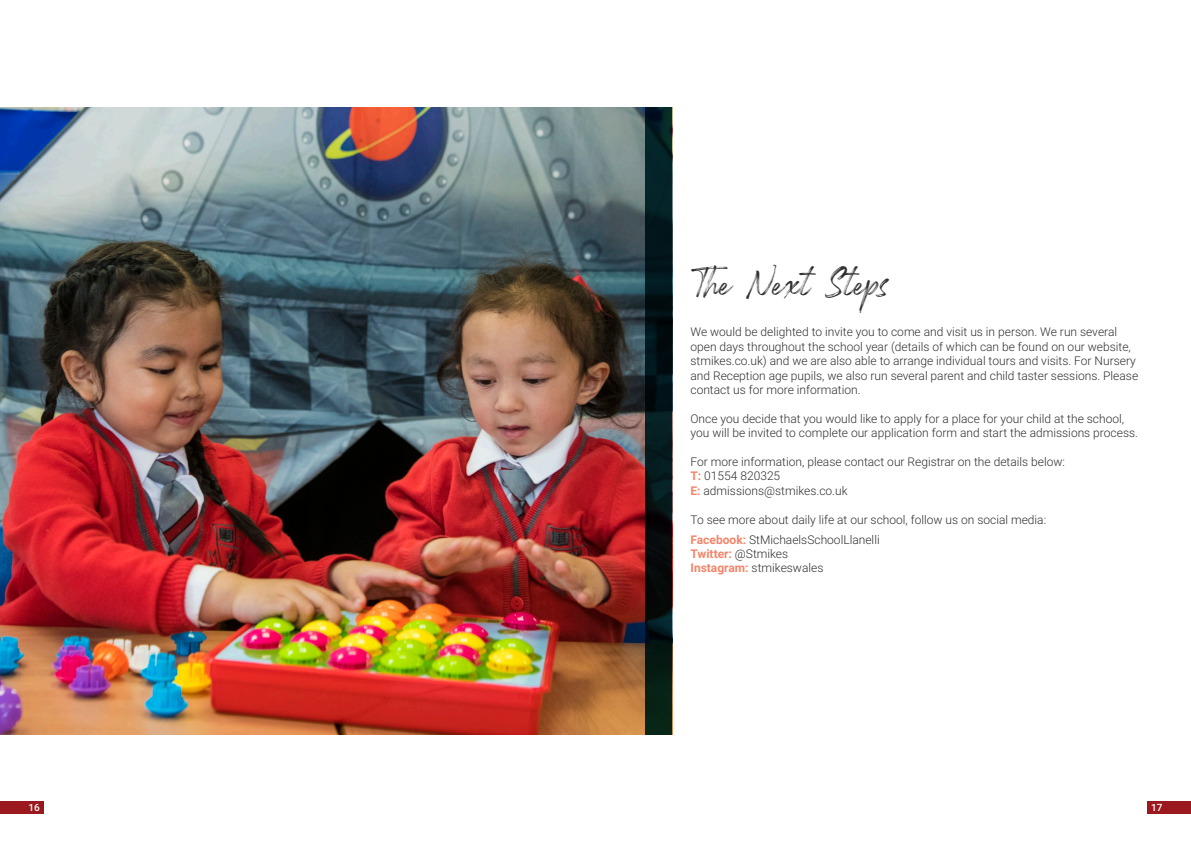
<style>
.page{position:relative;width:1191px;height:842px;background:#fff}
.page>*{position:absolute;margin:0;border:0;box-sizing:border-box;transform-origin:0 0}
.t1{font:40px "Rockness";letter-spacing:-.005em;color:#312f30}
.t2{font:300 12px/14.4px "Roboto";color:#312f30}
.t3{font:700 12px "Roboto";color:#f4846a}
.t4{font:500 10px "Roboto";color:#fff}
.s1{font-weight:700;color:#f4846a}
.s2{font-weight:300;color:#312f30}
</style>
<div class="page">
<div style="left:1146px;top:801px;width:45px;height:13px;background:#9b191e"></div>
<div style="left:0;top:801px;width:44px;height:13px;background:#9b191e"></div>
<img style="left:0;top:107px;width:645px;height:628px">
<svg style="left:645px;top:107px;width:27px;height:628px;background:#041718"></svg>
<p class="t1" style="left:690px;top:257px;width:200px">The Next Steps</p>
<p class="t2" style="left:690px;top:324px;width:449px">We would be delighted to invite you to come and visit us in person. We run several open days throughout the school year (details of which can be found on our website, stmikes.co.uk) and we are also able to arrange individual tours and visits. For Nursery and Reception age pupils, we also run several parent and child taster sessions. Please contact us for more information.</p>
<p class="t2" style="left:690px;top:411px;width:449px">Once you decide that you would like to apply for a place for your child at the school, you will be invited to complete our application form and start the admissions process.</p>
<p class="t2" style="left:690px;top:454px;width:376px">For more information, please contact our Registrar on the details below:</p>
<p class="t2" style="left:690px;top:468px;width:91px"><span class="s1">T:</span> 01554 820325</p>
<p class="t2" style="left:690px;top:483px;width:159px"><span class="s1">E:</span> admissions@stmikes.co.uk</p>
<p class="t2" style="left:690px;top:512px;width:357px">To see more about daily life at our school, follow us on social media:</p>
<p class="t2" style="left:690px;top:532px;width:191px"><span class="s1">Facebook:</span> StMichaelsSchoolLlanelli</p>
<p class="t3" style="left:690px;top:545px;width:99px">Twitter: <span class="s2">@Stmikes</span></p>
<p class="t2" style="left:690px;top:560px;width:134px"><span class="s1">Instagram:</span> stmikeswales</p>
<p class="t4" style="left:28px;top:800px;width:13px">16</p>
<p class="t4" style="left:1151px;top:800px;width:13px">17</p>
</div>
